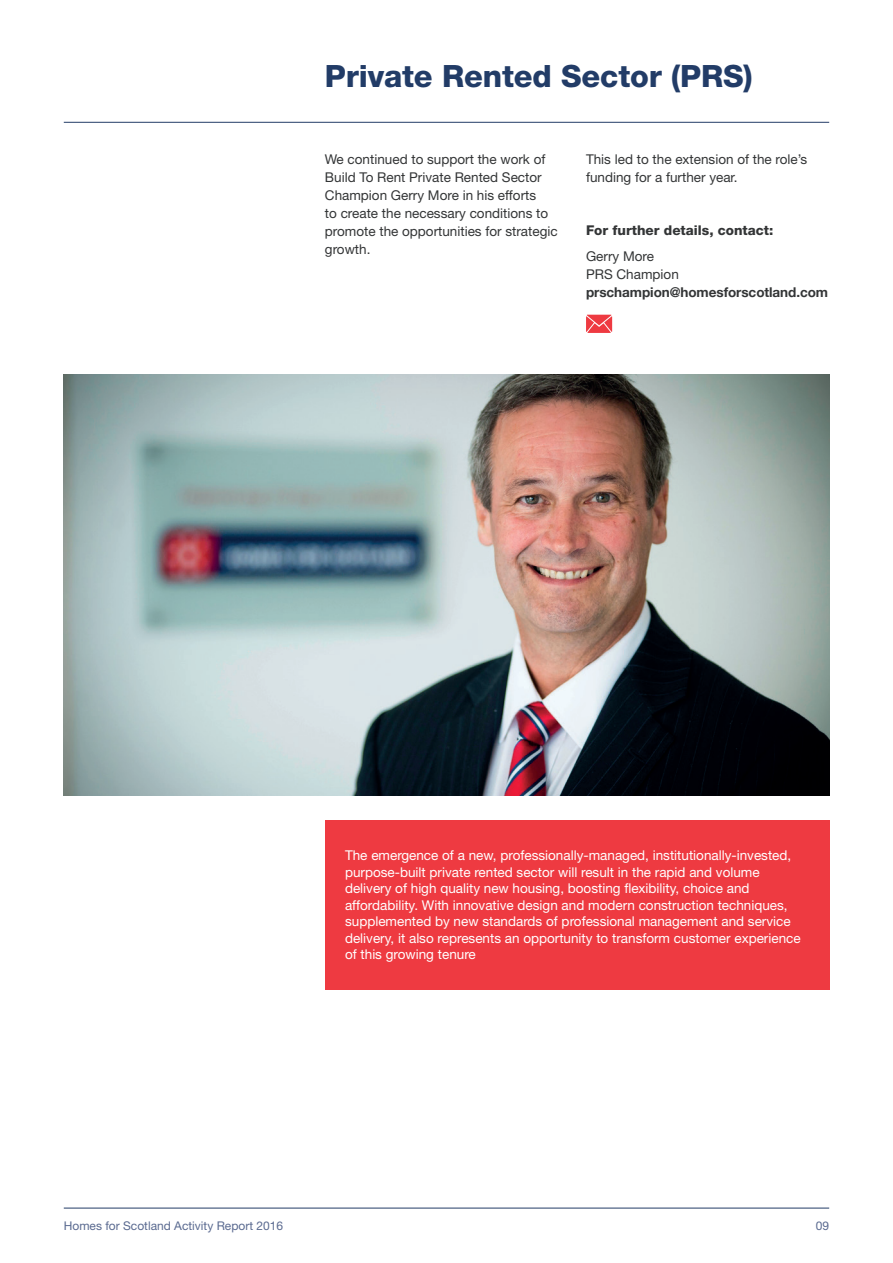
<style>
.page{position:relative;width:893px;height:1263px;background:#fff}
.page>*{position:absolute;margin:0;border:0;box-sizing:border-box;transform-origin:0 0}
.t1{font:800 30.75px "Helvetica Neue";letter-spacing:-.005em;color:#223c67}
.t2{font:13.5px/16.5px "Helvetica Neue";color:#fff}
.t3{font:13.5px/18px "Helvetica Neue";color:#333536}
.t4{font:700 13.5px "Helvetica Neue";letter-spacing:-.005em;color:#333536}
.t5{font:800 13.5px "Helvetica Neue";color:#333536}
.t6{font:12px "Helvetica Neue";color:#5a6a90}
</style>
<div class="page">
<hr style="left:64px;top:122px;width:765px;height:1px;background:#223c67">
<hr style="left:64px;top:1208px;width:765px;height:1px;background:#223c67">
<svg style="left:586px;top:315px;width:26px;height:18px"></svg>
<img style="left:64px;top:374px;width:765px;height:421px">
<div style="left:325px;top:820px;width:504px;height:169px;background:#ee3a41"></div>
<h1 class="t1" style="left:325px;top:58px;width:429px">Private Rented Sector (PRS)</h1>
<p class="t3" style="left:325px;top:150px;width:234px">We continued to support the work of<br>Build To Rent Private Rented Sector<br>Champion Gerry More in his efforts<br>to create the necessary conditions to promote the opportunities for strategic growth.</p>
<p class="t3" style="left:586px;top:150px;width:223px">This led to the extension of the role’s funding for a further year.</p>
<p class="t5" style="left:586px;top:222px;width:189px">For further details, contact:</p>
<p class="t3" style="left:586px;top:247px;width:94px">Gerry More<br>PRS Champion</p>
<p class="t4" style="left:586px;top:282px;width:244px">prschampion@homesforscotland.com</p>
<p class="t2" style="left:345px;top:847px;width:457px">The emergence of a new, professionally-managed, institutionally-invested, purpose-built private rented sector will result in the rapid and volume delivery of high quality new housing, boosting flexibility, choice and affordability. With innovative design and modern construction techniques, supplemented by new standards of professional management and service delivery, it also represents an opportunity to transform customer experience of this growing tenure</p>
<p class="t6" style="left:64px;top:1218px;width:221px">Homes for Scotland Activity Report 2016</p>
<p class="t6" style="left:816px;top:1218px;width:15px">09</p>
</div>
